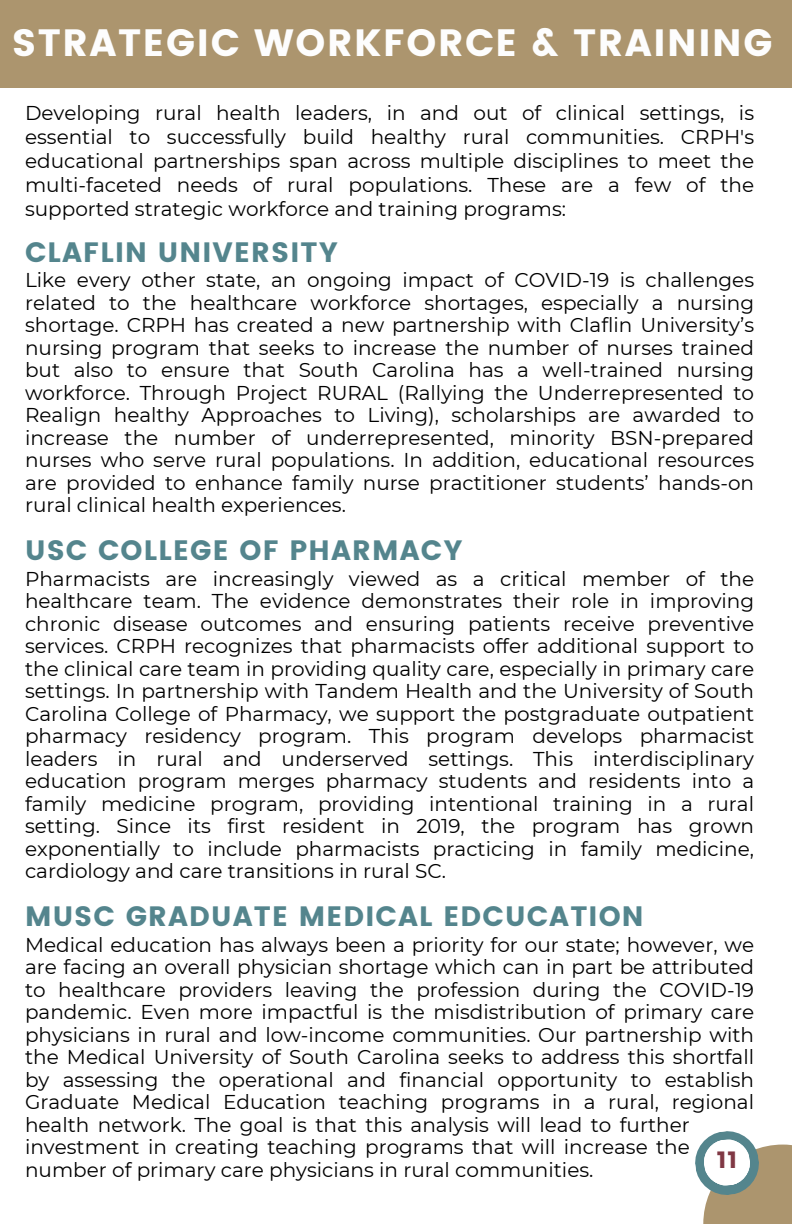
<style>
.page{position:relative;width:792px;height:1224px;background:#fff}
.page>*{position:absolute;margin:0;border:0;box-sizing:border-box;transform-origin:0 0}
.t1{font:38px "Poppins";letter-spacing:.04em;color:#fdfdfd}
.t2{font:28px "Poppins";letter-spacing:.04em;color:#54858d}
.t3{font:23.2px "Poppins";color:#803844}
.t4{font:20px/22.4px "Montserrat";color:#000;text-align:justify}
</style>
<div class="page">
<div style="left:0;top:0;width:792px;height:88px;background:#ac956e"></div>
<div style="left:703px;top:1145px;width:89px;height:79px;background:#ac956e"></div>
<svg style="left:695px;top:1131px;width:66px;height:66px"></svg>
<h1 class="t1" style="left:12px;top:21px;width:762px">STRATEGIC WORKFORCE &amp; TRAINING</h1>
<p class="t4" style="left:25px;top:101px;width:731px;line-height:24px">Developing rural health leaders, in and out of clinical settings, is essential to successfully build healthy rural communities. CRPH's educational partnerships span across multiple disciplines to meet the multi-faceted needs of rural populations. These are a few of the supported strategic workforce and training programs:</p>
<h2 class="t2" style="left:25px;top:236px;width:314px">CLAFLIN UNIVERSITY</h2>
<p class="t4" style="left:25px;top:269px;width:731px">Like every other state, an ongoing impact of COVID-19 is challenges related to the healthcare workforce shortages, especially a nursing shortage. CRPH has created a new partnership with Claflin University’s nursing program that seeks to increase the number of nurses trained but also to ensure that South Carolina has a well-trained nursing workforce. Through Project RURAL (Rallying the Underrepresented to Realign healthy Approaches to Living), scholarships are awarded to increase the number of underrepresented, minority BSN-prepared nurses who serve rural populations. In addition, educational resources are provided to enhance family nurse practitioner students’ hands-on rural clinical health experiences.</p>
<h2 class="t2" style="left:25px;top:534px;width:439px">USC COLLEGE OF PHARMACY</h2>
<p class="t4" style="left:25px;top:567px;width:731px">Pharmacists are increasingly viewed as a critical member of the healthcare team. The evidence demonstrates their role in improving chronic disease outcomes and ensuring patients receive preventive services. CRPH recognizes that pharmacists offer additional support to the clinical care team in providing quality care, especially in primary care settings. In partnership with Tandem Health and the University of South Carolina College of Pharmacy, we support the postgraduate outpatient pharmacy residency program. This program develops pharmacist leaders in rural and underserved settings. This interdisciplinary education program merges pharmacy students and residents into a family medicine program, providing intentional training in a rural setting. Since its first resident in 2019, the program has grown exponentially to include pharmacists practicing in family medicine, cardiology and care transitions in rural SC.</p>
<h2 class="t2" style="left:25px;top:900px;width:620px">MUSC GRADUATE MEDICAL EDCUCATION</h2>
<p class="t4" style="left:25px;top:933px;width:731px">Medical education has always been a priority for our state; however, we are facing an overall physician shortage which can in part be attributed to healthcare providers leaving the profession during the COVID-19 pandemic. Even more impactful is the misdistribution of primary care physicians in rural and low-income communities. Our partnership with the Medical University of South Carolina seeks to address this shortfall by assessing the operational and financial opportunity to establish Graduate Medical Education teaching programs in a rural, regional</p>
<p class="t4" style="left:25px;top:1113px;width:666px">health network. The goal is that this analysis will lead to further investment in creating teaching programs that will increase the number of primary care physicians in rural communities.</p>
<p class="t3" style="left:717px;top:1146px;width:22px">11</p>
</div>
